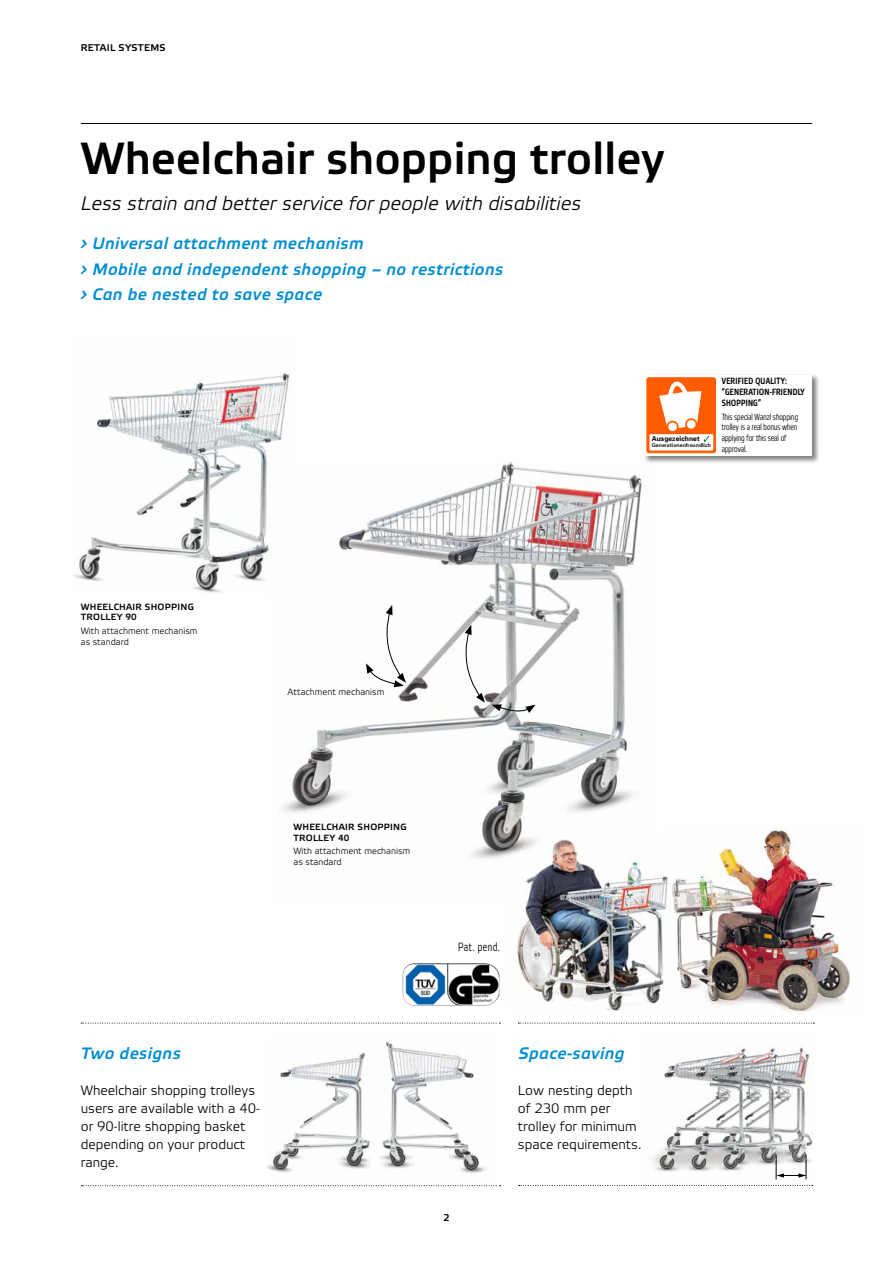
<style>
.page{position:relative;width:893px;height:1263px;background:#fff}
.page>*{position:absolute;margin:0;border:0;box-sizing:border-box;transform-origin:0 0}
.t1{font:500 45px "Wanzl Etelka";color:#000}
.t2{font:italic 300 19.5px "Wanzl Etelka";color:#000}
.t3{font:italic 500 16.5px/25.5px "Wanzl Etelka";letter-spacing:.025em;color:#008dd1}
.t4{font:300 13.5px/18px "Wanzl Etelka";color:#000}
.t5{font:300 12px "Wanzl Etelka Narrow";letter-spacing:.04em;color:#000}
.t6{font:500 9.75px "Wanzl Etelka";letter-spacing:.03em;color:#000}
.t7{font:300 9px/10.8px "Wanzl Etelka";color:#000}
.t8{font:300 9px/10.8px "Wanzl Etelka Narrow";color:#000}
.t9{font:500 9px/10.8px "Wanzl Etelka";letter-spacing:.03em;color:#000}
.t10{font:500 9px/10.8px "Wanzl Etelka Narrow";letter-spacing:.03em;color:#000}
.t11{font:700 6.9px "Univers";color:#000}
.t12{font:700 5.25px "Univers";color:#1d1a1d}
</style>
<div class="page">
<img style="left:283px;top:462px;width:359px;height:397px">
<img style="left:74px;top:372px;width:222px;height:224px">
<svg style="left:366px;top:605px;width:40px;height:82px"></svg>
<svg style="left:464px;top:625px;width:21px;height:78px"></svg>
<svg style="left:491px;top:704px;width:44px;height:9px"></svg>
<img style="left:403px;top:963px;width:83px;height:41px">
<img style="left:672px;top:828px;width:178px;height:184px">
<img style="left:505px;top:831px;width:163px;height:180px">
<img style="left:267px;top:1041px;width:219px;height:132px">
<img style="left:653px;top:1046px;width:160px;height:134px">
<svg style="left:518px;top:1023px;width:296px;height:1px"></svg>
<svg style="left:81px;top:1023px;width:419px;height:1px"></svg>
<svg style="left:519px;top:1185px;width:294px;height:1px"></svg>
<svg style="left:81px;top:1185px;width:420px;height:1px"></svg>
<svg style="left:776px;top:1155px;width:31px;height:24px"></svg>
<hr style="left:81px;top:123px;width:731px;height:1px;background:#000">
<div style="left:643px;top:374px;width:177px;height:90px;background:#000;opacity:.5"></div>
<div style="left:644px;top:375px;width:168px;height:81px;background:#fff"></div>
<div style="left:647px;top:378px;width:68px;height:75px;background:#ff5c00;border-radius:2px"></div>
<div style="left:647px;top:378px;width:69px;height:75px;border:1px solid #ff5c00;border-radius:2px"></div>
<div style="left:649px;top:434px;width:64px;height:17px;background:#fff"></div>
<svg style="left:659px;top:381px;width:51px;height:61px"></svg>
<p class="t6" style="left:81px;top:42px;width:86px">RETAIL SYSTEMS</p>
<h1 class="t1" style="left:81px;top:132px;width:585px">Wheelchair shopping trolley</h1>
<h2 class="t2" style="left:81px;top:192px;width:502px">Less strain and better service for people with disabilities</h2>
<p class="t3" style="left:81px;top:232px;width:424px">› Universal attachment mechanism<br>› Mobile and independent shopping – no restrictions › Can be nested to save space</p>
<p class="t11" style="left:652px;top:435px;width:49px">Ausgezeichnet</p>
<p class="t12" style="left:652px;top:442px;width:61px">Generationenfreundlich</p>
<p class="t10" style="left:722px;top:376px;width:84px">VERIFIED QUALITY: “GENERATION-FRIENDLY<br>SHOPPING”</p>
<p class="t8" style="left:722px;top:411px;width:78px">This special Wanzl shopping trolley is a real bonus when applying for this seal of approval.</p>
<p class="t9" style="left:81px;top:601px;width:115px">WHEELCHAIR SHOPPING<br>TROLLEY 90</p>
<p class="t7" style="left:81px;top:626px;width:118px">With attachment mechanism as standard</p>
<p class="t7" style="left:288px;top:687px;width:98px">Attachment mechanism</p>
<p class="t9" style="left:293px;top:822px;width:115px">WHEELCHAIR SHOPPING<br>TROLLEY 40</p>
<p class="t7" style="left:293px;top:846px;width:118px">With attachment mechanism as standard</p>
<p class="t5" style="left:458px;top:940px;width:43px">Pat. pend.</p>
<p class="t3" style="left:81px;top:1042px;width:101px">Two designs</p>
<p class="t4" style="left:81px;top:1082px;width:180px">Wheelchair shopping trolleys users are available with a 40- or 90-litre shopping basket depending on your product range.</p>
<p class="t6" style="left:443px;top:1212px;width:8px">2</p>
<p class="t3" style="left:518px;top:1042px;width:108px">Space-saving</p>
<p class="t4" style="left:518px;top:1082px;width:125px">Low nesting depth of 230 mm per trolley for minimum space requirements.</p>
</div>
